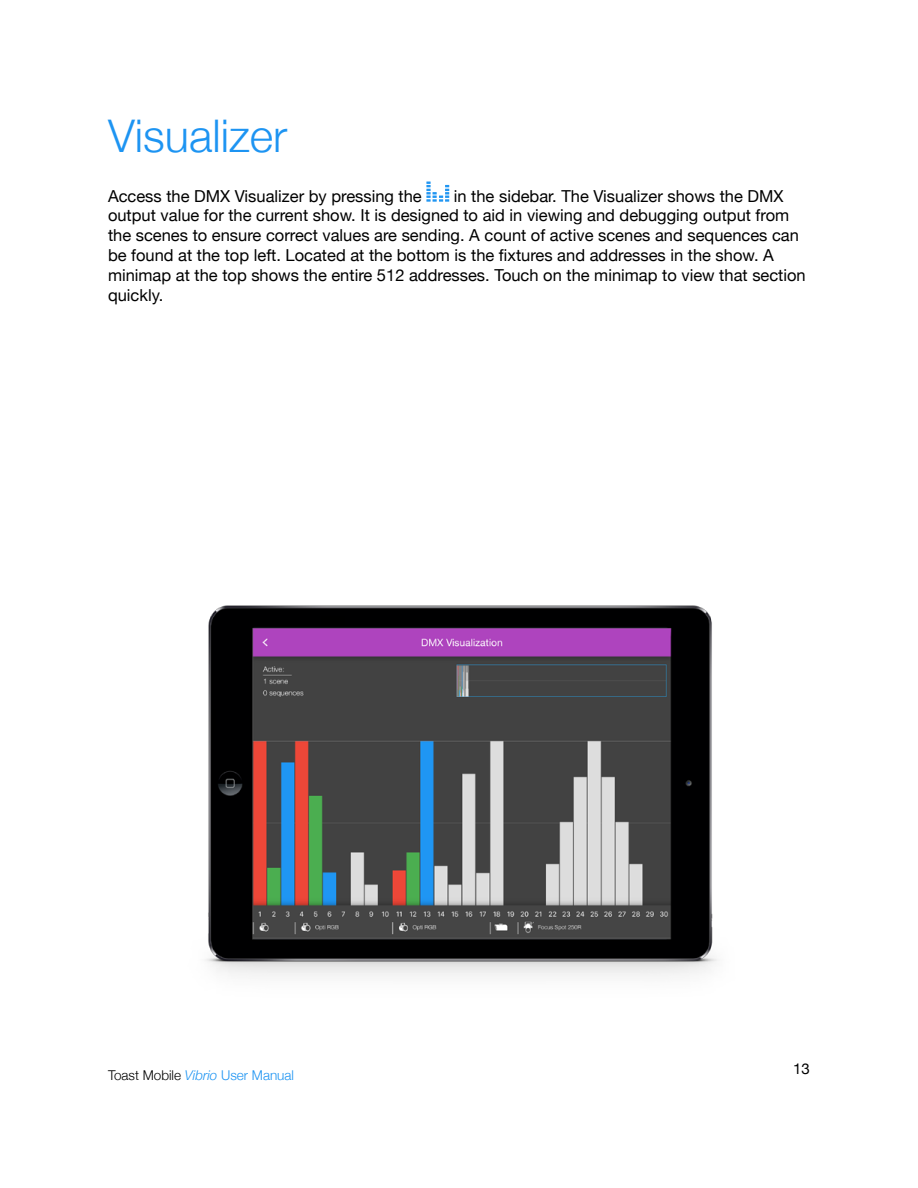
<style>
.page{position:relative;width:918px;height:1188px;background:#fff}
.page>*{position:absolute;margin:0;border:0;box-sizing:border-box;transform-origin:0 0}
.t1{font:300 45px "Helvetica Neue";color:#1d94f2}
.t2{font:16.5px/19.8px "Helvetica Neue";color:#000}
.t3{font:15px "Helvetica Neue";color:#000}
.t4{font:300 13.5px "Helvetica Neue";color:#000}
.s1{font-style:italic;color:#1d94f2}
.s2{color:#1d94f2}
</style>
<div class="page">
<svg style="left:426px;top:182px;width:23px;height:20px"></svg>
<img style="left:205px;top:605px;width:513px;height:371px">
<h1 class="t1" style="left:108px;top:99px;width:181px">Visualizer</h1>
<p class="t2" style="left:108px;top:187px;width:315px">Access the DMX Visualizer by pressing the</p>
<p class="t2" style="left:108px;top:187px;width:699px;text-indent:346px">in the sidebar. The Visualizer shows the DMX output value for the current show. It is designed to aid in viewing and debugging output from the scenes to ensure correct values are sending. A count of active scenes and sequences can be found at the top left. Located at the bottom is the fixtures and addresses in the show. A minimap at the top shows the entire 512 addresses. Touch on the minimap to view that section quickly.</p>
<p class="t4" style="left:108px;top:1064px;width:188px">Toast Mobile <span class="s1">Vibrio</span> <span class="s2">User Manual</span></p>
<p class="t3" style="left:793px;top:1058px;width:18px">13</p>
</div>
